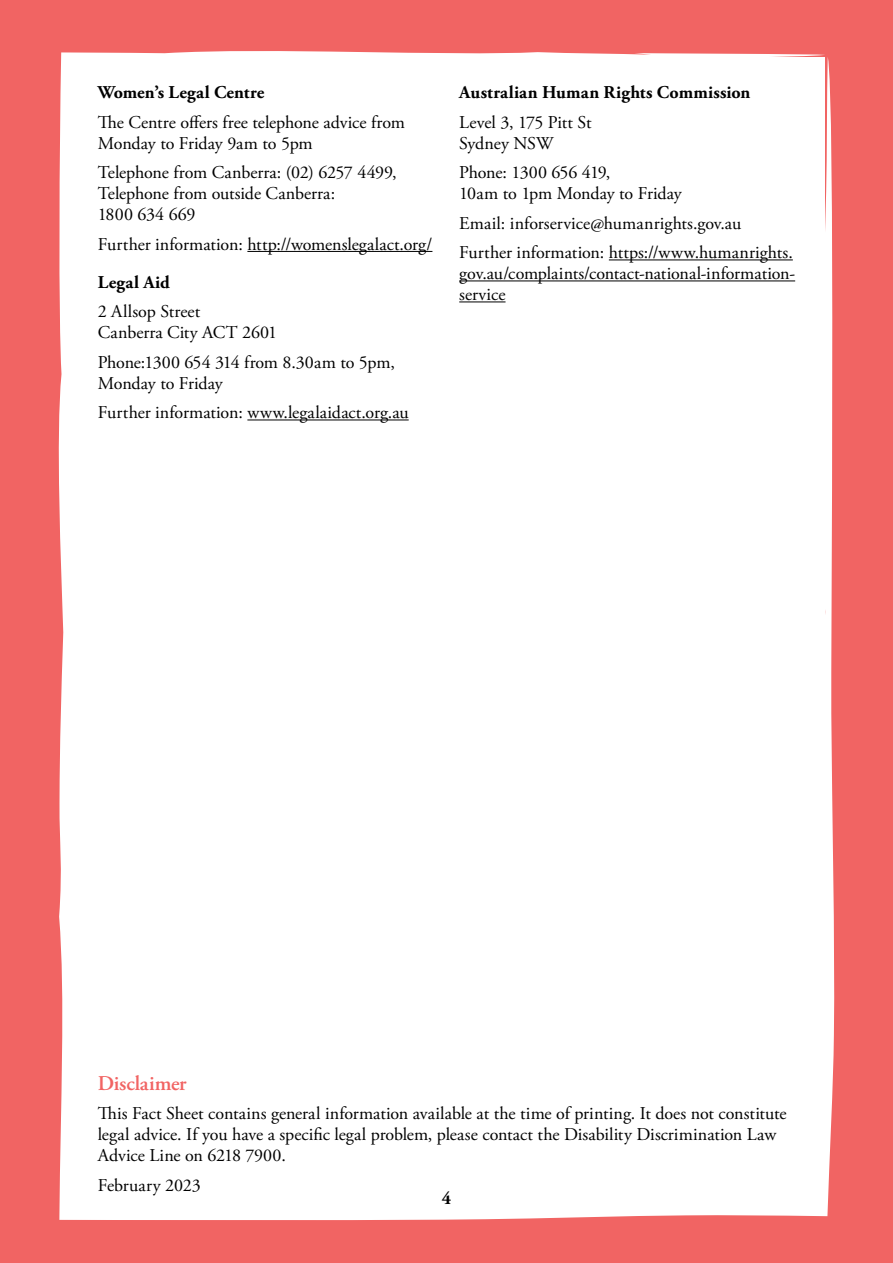
<style>
.page{position:relative;width:893px;height:1263px;background:#f16463}
.page>*{position:absolute;margin:0;border:0;box-sizing:border-box;transform-origin:0 0}
.t1{font:600 21px "Adobe Garamond Pro";letter-spacing:-.01em;color:#f16463}
.t2{font:18px/21px "Adobe Garamond Pro";color:#000}
.t3{font:700 18px "Adobe Garamond Pro";letter-spacing:.01em;color:#000}
</style>
<div class="page">
<div style="left:58px;top:51px;width:777px;height:1169px;background:#fff"></div>
<hr style="left:247px;top:251px;width:185px;height:1px;background:#000">
<hr style="left:247px;top:420px;width:162px;height:1px;background:#000">
<hr style="left:609px;top:260px;width:184px;height:1px;background:#000">
<hr style="left:459px;top:281px;width:336px;height:1px;background:#000">
<hr style="left:459px;top:302px;width:47px;height:1px;background:#000">
<p class="t3" style="left:98px;top:82px;width:168px">Women’s Legal Centre</p>
<p class="t2" style="left:98px;top:112px;width:309px">The Centre offers free telephone advice from<br>Monday to Friday 9am to 5pm</p>
<p class="t2" style="left:98px;top:163px;width:300px">Telephone from Canberra: (02) 6257 4499,<br>Telephone from outside Canberra:<br>1800 634 669</p>
<p class="t2" style="left:98px;top:234px;width:336px">Further information: http://womenslegalact.org/</p>
<p class="t3" style="left:98px;top:271px;width:74px">Legal Aid</p>
<p class="t2" style="left:98px;top:302px;width:181px">2 Allsop Street<br>Canberra City ACT 2601</p>
<p class="t2" style="left:98px;top:352px;width:299px">Phone:1300 654 314 from 8.30am to 5pm,<br>Monday to Friday</p>
<p class="t2" style="left:98px;top:403px;width:312px">Further information: www.legalaidact.org.au</p>
<p class="t3" style="left:459px;top:82px;width:293px">Australian Human Rights Commission</p>
<p class="t2" style="left:459px;top:112px;width:134px">Level 3, 175 Pitt St<br>Sydney NSW</p>
<p class="t2" style="left:459px;top:163px;width:224px">Phone: 1300 656 419,<br>10am to 1pm Monday to Friday</p>
<p class="t2" style="left:459px;top:209px;width:335px;line-height:29.5px">Email: inforservice@humanrights.gov.au<br>Further information: https://www.humanrights.</p>
<p class="t2" style="left:459px;top:264px;width:337px">gov.au/complaints/contact-national-information&shy;service</p>
<p class="t1" style="left:98px;top:1071px;width:90px">Disclaimer</p>
<p class="t2" style="left:98px;top:1103px;width:690px">This Fact Sheet contains general information available at the time of printing. It does not constitute legal advice. If you have a specific legal problem, please contact the Disability Discrimination Law<br>Advice Line on 6218 7900.</p>
<p class="t2" style="left:98px;top:1175px;width:104px">February 2023</p>
<p class="t3" style="left:442px;top:1187px;width:11px">4</p>
</div>
